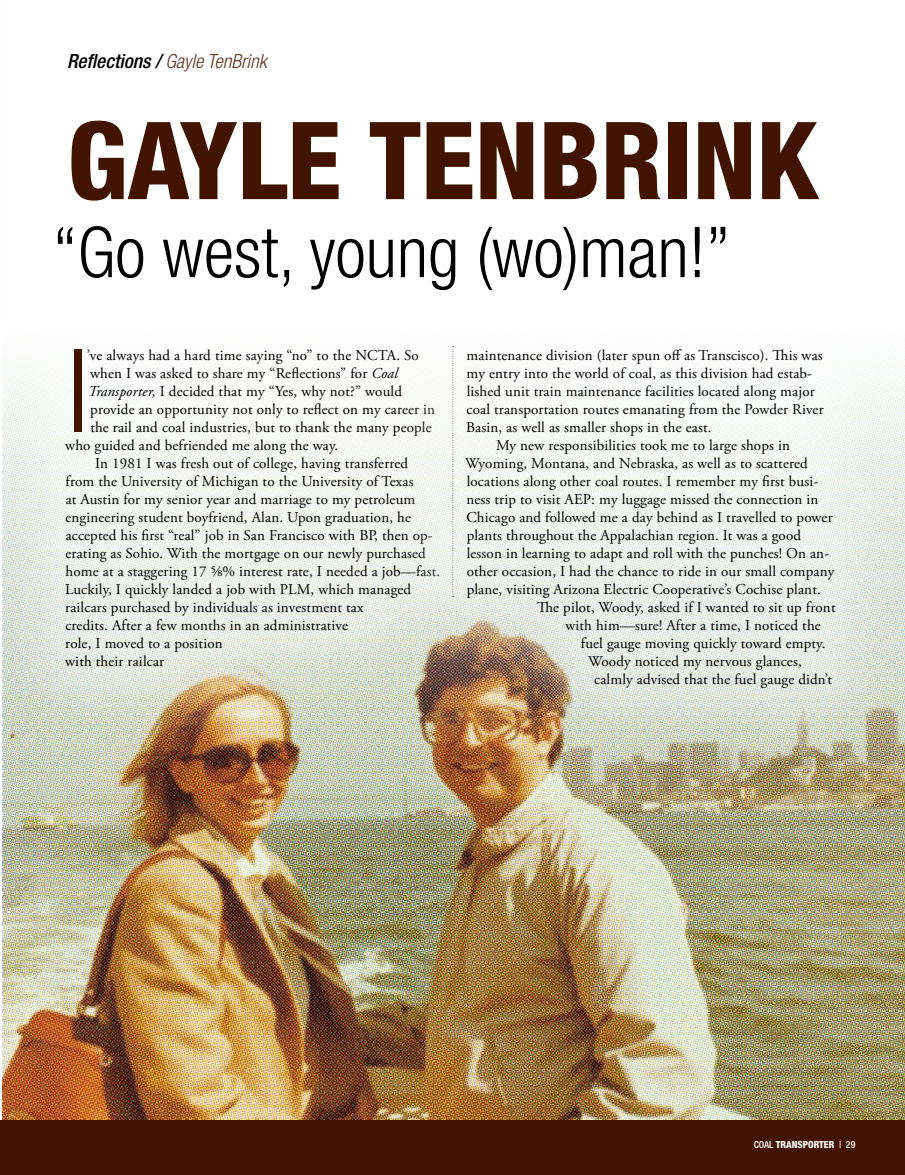
<style>
.page{position:relative;width:905px;height:1175px;background:#fff}
.page>*{position:absolute;margin:0;border:0;box-sizing:border-box;transform-origin:0 0}
.t1{font:300 condensed 115.8px "Helvetica Neue LT Std";color:#421400}
.t2{font:800 condensed 107.7px "Helvetica Neue LT Std";color:#421400}
.t3{font:300 condensed 70.35px "Helvetica Neue LT Std";color:#000}
.t4{font:italic 300 condensed 19.5px "Helvetica Neue LT Std";color:#603622}
.t5{font:15px "Adobe Garamond Pro";letter-spacing:.01em;color:#000}
.t6{font:800 condensed 9.75px "Helvetica Neue LT Std";color:#fff}
.s1{font-weight:500;color:#000}
.s2{font-style:italic}
.s3{font-weight:500}
</style>
<div class="page">
<img style="left:3px;top:744px;width:901px;height:376px">
<div style="left:0;top:273px;width:514px;height:471px;background:#fff;opacity:.49"></div>
<div style="left:390px;top:273px;width:514px;height:490px;background:#fff;opacity:.49"></div>
<div style="left:0;top:1120px;width:904px;height:54px;background:#421400"></div>
<h3 class="t4" style="left:67px;top:50px;width:201px"><span class="s1">Reflections /</span> Gayle TenBrink</h3>
<h2 class="t2" style="left:68px;top:94px;width:752px">GAYLE TENBRINK</h2>
<h3 class="t3" style="left:53px;top:212px;width:679px">“Go west, young (wo)man!”</h3>
<h1 class="t1" style="left:67px;top:325px;width:23px">I</h1>
<p class="t5" style="left:87px;top:346px;width:333px">’ve always had a hard time saying “no” to the NCTA. So</p>
<p class="t5" style="left:90px;top:364px;width:309px">when I was asked to share my “Reflections” for <span class="s2">Coal</span></p>
<p class="t5" style="left:88px;top:382px;width:315px"><span class="s2">Transporter,</span> I decided that my “Yes, why not?” would</p>
<p class="t5" style="left:90px;top:400px;width:346px">provide an opportunity not only to reflect on my career in</p>
<p class="t5" style="left:90px;top:418px;width:343px">the rail and coal industries, but to thank the many people</p>
<p class="t5" style="left:65px;top:436px;width:274px">who guided and befriended me along the way.</p>
<p class="t5" style="left:95px;top:454px;width:314px">In 1981 I was fresh out of college, having transferred</p>
<p class="t5" style="left:66px;top:472px;width:349px">from the University of Michigan to the University of Texas</p>
<p class="t5" style="left:66px;top:490px;width:351px">at Austin for my senior year and marriage to my petroleum</p>
<p class="t5" style="left:65px;top:508px;width:347px">engineering student boyfriend, Alan. Upon graduation, he</p>
<p class="t5" style="left:66px;top:526px;width:368px">accepted his first “real” job in San Francisco with BP, then op-</p>
<p class="t5" style="left:65px;top:544px;width:362px">erating as Sohio. With the mortgage on our newly purchased</p>
<p class="t5" style="left:66px;top:562px;width:376px">home at a staggering 17 ⅝% interest rate, I needed a job—fast.</p>
<p class="t5" style="left:65px;top:580px;width:347px">Luckily, I quickly landed a job with PLM, which managed</p>
<p class="t5" style="left:65px;top:598px;width:300px">railcars purchased by individuals as investment tax</p>
<p class="t5" style="left:65px;top:616px;width:284px">credits. After a few months in an administrative</p>
<p class="t5" style="left:65px;top:634px;width:159px">role, I moved to a position</p>
<p class="t5" style="left:65px;top:652px;width:100px">with their railcar</p>
<p class="t5" style="left:466px;top:346px;width:357px">maintenance division (later spun off as Transcisco). This was</p>
<p class="t5" style="left:466px;top:364px;width:347px">my entry into the world of coal, as this division had estab-</p>
<p class="t5" style="left:466px;top:382px;width:349px">lished unit train maintenance facilities located along major</p>
<p class="t5" style="left:466px;top:400px;width:358px">coal transportation routes emanating from the Powder River</p>
<p class="t5" style="left:466px;top:418px;width:247px">Basin, as well as smaller shops in the east.</p>
<p class="t5" style="left:496px;top:436px;width:295px">My new responsibilities took me to large shops in</p>
<p class="t5" style="left:465px;top:454px;width:344px">Wyoming, Montana, and Nebraska, as well as to scattered</p>
<p class="t5" style="left:466px;top:472px;width:353px">locations along other coal routes. I remember my first busi-</p>
<p class="t5" style="left:466px;top:490px;width:353px">ness trip to visit AEP: my luggage missed the connection in</p>
<p class="t5" style="left:466px;top:508px;width:368px">Chicago and followed me a day behind as I travelled to power</p>
<p class="t5" style="left:466px;top:526px;width:336px">plants throughout the Appalachian region. It was a good</p>
<p class="t5" style="left:466px;top:544px;width:364px">lesson in learning to adapt and roll with the punches! On an-</p>
<p class="t5" style="left:466px;top:562px;width:369px">other occasion, I had the chance to ride in our small company</p>
<p class="t5" style="left:466px;top:580px;width:355px">plane, visiting Arizona Electric Cooperative’s Cochise plant.</p>
<p class="t5" style="left:537px;top:598px;width:300px">The pilot, Woody, asked if I wanted to sit up front</p>
<p class="t5" style="left:565px;top:616px;width:257px">with him—sure! After a time, I noticed the</p>
<p class="t5" style="left:581px;top:634px;width:246px">fuel gauge moving quickly toward empty.</p>
<p class="t5" style="left:588px;top:652px;width:215px">Woody noticed my nervous glances,</p>
<p class="t5" style="left:594px;top:670px;width:239px">calmly advised that the fuel gauge didn’t</p>
<p class="t6" style="left:753px;top:1138px;width:103px"><span class="s3">COAL</span> TRANSPORTER <span class="s3">| 29</span></p>
</div>
